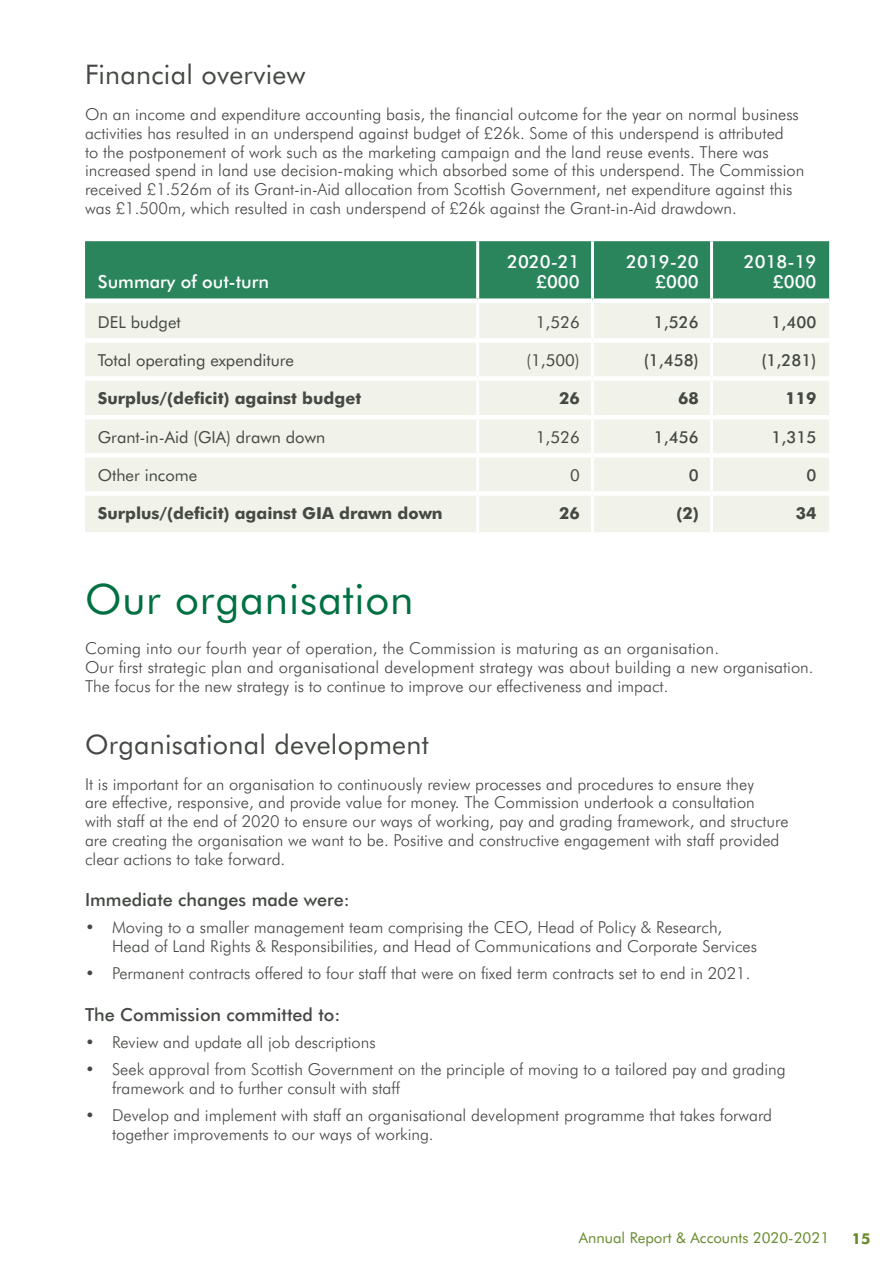
<style>
.page{position:relative;width:893px;height:1263px;background:#fff}
.page>*{position:absolute;margin:0;border:0;box-sizing:border-box;transform-origin:0 0}
.Heading{font:42px "Futura BT";letter-spacing:.02em;color:#007042}
.Sub-heading{font:27px "Futura BT";letter-spacing:.01em;color:#454944}
.Table_heading{font:500 18px "Futura BT";color:#fff}
.List_intro{font:500 18px "Futura BT";color:#454944}
.List_intro_2{font:500 18px "Futura BT";color:#454944}
.Body{font:300 16.5px/18.8px "Futura BT";color:#454944}
.List_2{font:300 16.5px/18.8px "Futura BT";color:#454944}
.Tabe_body{font:16.5px "Futura BT";color:#454944}
.Tabe_body-2{font:700 16.5px "Futura BT";color:#454944}
.Tabe_body-3{font:500 16.5px "Futura BT";color:#454944}
.t1{font:15px "Futura BT";color:#678c2e}
.t2{font:700 15px "Futura BT";color:#678c2e}
</style>
<div class="page">
<div style="left:85px;top:241px;width:744px;height:57px;background:#2a855d"></div>
<div style="left:85px;top:303px;width:744px;height:229px;background:#f1f2e9"></div>
<hr style="left:476px;top:241px;width:3px;height:57px;background:#fff">
<hr style="left:591px;top:241px;width:3px;height:57px;background:#fff">
<hr style="left:710px;top:241px;width:3px;height:57px;background:#fff">
<hr style="left:476px;top:303px;width:3px;height:35px;background:#fff">
<hr style="left:591px;top:303px;width:3px;height:35px;background:#fff">
<hr style="left:710px;top:303px;width:3px;height:35px;background:#fff">
<hr style="left:476px;top:343px;width:3px;height:33px;background:#fff">
<hr style="left:591px;top:343px;width:3px;height:33px;background:#fff">
<hr style="left:710px;top:343px;width:3px;height:33px;background:#fff">
<hr style="left:476px;top:381px;width:3px;height:34px;background:#fff">
<hr style="left:591px;top:381px;width:3px;height:34px;background:#fff">
<hr style="left:710px;top:381px;width:3px;height:34px;background:#fff">
<hr style="left:476px;top:419px;width:3px;height:34px;background:#fff">
<hr style="left:591px;top:419px;width:3px;height:34px;background:#fff">
<hr style="left:710px;top:419px;width:3px;height:34px;background:#fff">
<hr style="left:476px;top:458px;width:3px;height:33px;background:#fff">
<hr style="left:591px;top:458px;width:3px;height:33px;background:#fff">
<hr style="left:710px;top:458px;width:3px;height:33px;background:#fff">
<hr style="left:476px;top:496px;width:3px;height:36px;background:#fff">
<hr style="left:591px;top:496px;width:3px;height:36px;background:#fff">
<hr style="left:710px;top:496px;width:3px;height:36px;background:#fff">
<div style="left:85px;top:338px;width:393px;height:5px;background:#fff"></div>
<div style="left:478px;top:338px;width:114px;height:5px;background:#fff"></div>
<div style="left:592px;top:338px;width:119px;height:5px;background:#fff"></div>
<div style="left:711px;top:338px;width:118px;height:5px;background:#fff"></div>
<div style="left:85px;top:376px;width:393px;height:5px;background:#fff"></div>
<div style="left:478px;top:376px;width:114px;height:5px;background:#fff"></div>
<div style="left:592px;top:376px;width:119px;height:5px;background:#fff"></div>
<div style="left:711px;top:376px;width:118px;height:5px;background:#fff"></div>
<hr style="left:85px;top:415px;width:393px;height:4px;background:#fff">
<hr style="left:478px;top:415px;width:114px;height:4px;background:#fff">
<hr style="left:592px;top:415px;width:119px;height:4px;background:#fff">
<hr style="left:711px;top:415px;width:118px;height:4px;background:#fff">
<div style="left:85px;top:453px;width:393px;height:5px;background:#fff"></div>
<div style="left:478px;top:453px;width:114px;height:5px;background:#fff"></div>
<div style="left:592px;top:453px;width:119px;height:5px;background:#fff"></div>
<div style="left:711px;top:453px;width:118px;height:5px;background:#fff"></div>
<div style="left:85px;top:491px;width:393px;height:5px;background:#fff"></div>
<div style="left:478px;top:491px;width:114px;height:5px;background:#fff"></div>
<div style="left:592px;top:491px;width:119px;height:5px;background:#fff"></div>
<div style="left:711px;top:491px;width:118px;height:5px;background:#fff"></div>
<h1 class="Sub-heading" style="left:85px;top:58px;width:222px">Financial overview</h1>
<p class="Body" style="left:85px;top:105px;width:721px">On an income and expenditure accounting basis, the financial outcome for the year on normal business activities has resulted in an underspend against budget of £26k. Some of this underspend is attributed<br>to the postponement of work such as the marketing campaign and the land reuse events. There was increased spend in land use decision-making which absorbed some of this underspend. The Commission received £1.526m of its Grant-in-Aid allocation from Scottish Government, net expenditure against this was £1.500m, which resulted in cash underspend of £26k against the Grant-in-Aid drawdown.</p>
<p class="Table_heading" style="left:98px;top:271px;width:173px">Summary of out-turn</p>
<p class="Table_heading" style="left:507px;top:250px;width:74px">2020-21</p>
<p class="Table_heading" style="left:536px;top:271px;width:45px">£000</p>
<p class="Table_heading" style="left:626px;top:250px;width:74px">2019-20</p>
<p class="Table_heading" style="left:655px;top:271px;width:45px">£000</p>
<p class="Table_heading" style="left:744px;top:250px;width:74px">2018-19</p>
<p class="Table_heading" style="left:773px;top:271px;width:45px">£000</p>
<p class="Tabe_body" style="left:98px;top:312px;width:85px">DEL budget</p>
<p class="Tabe_body" style="left:536px;top:312px;width:45px">1,526</p>
<p class="Tabe_body-3" style="left:654px;top:312px;width:46px">1,526</p>
<p class="Tabe_body-3" style="left:772px;top:312px;width:46px">1,400</p>
<p class="Tabe_body" style="left:98px;top:350px;width:198px">Total operating expenditure</p>
<p class="Tabe_body" style="left:526px;top:350px;width:55px">(1,500)</p>
<p class="Tabe_body-3" style="left:644px;top:350px;width:56px">(1,458)</p>
<p class="Tabe_body-3" style="left:762px;top:350px;width:56px">(1,281)</p>
<p class="Tabe_body-2" style="left:98px;top:388px;width:265px">Surplus/(deficit) against budget</p>
<p class="Tabe_body-2" style="left:559px;top:388px;width:22px">26</p>
<p class="Tabe_body-2" style="left:678px;top:388px;width:22px">68</p>
<p class="Tabe_body-2" style="left:785px;top:388px;width:32px">119</p>
<p class="Tabe_body" style="left:98px;top:427px;width:229px">Grant-in-Aid (GIA) drawn down</p>
<p class="Tabe_body" style="left:536px;top:427px;width:45px">1,526</p>
<p class="Tabe_body-3" style="left:654px;top:427px;width:46px">1,456</p>
<p class="Tabe_body-3" style="left:772px;top:427px;width:46px">1,315</p>
<p class="Tabe_body" style="left:98px;top:465px;width:101px">Other income</p>
<p class="Tabe_body" style="left:570px;top:465px;width:11px">0</p>
<p class="Tabe_body-3" style="left:689px;top:465px;width:11px">0</p>
<p class="Tabe_body-3" style="left:806px;top:465px;width:11px">0</p>
<p class="Tabe_body-2" style="left:98px;top:503px;width:346px">Surplus/(deficit) against GIA drawn down</p>
<p class="Tabe_body-2" style="left:559px;top:503px;width:22px">26</p>
<p class="Tabe_body-2" style="left:676px;top:503px;width:24px">(2)</p>
<p class="Tabe_body-2" style="left:796px;top:503px;width:22px">34</p>
<h1 class="Heading" style="left:85px;top:573px;width:330px">Our organisation</h1>
<p class="Body" style="left:85px;top:639px;width:730px">Coming into our fourth year of operation, the Commission is maturing as an organisation.<br>Our first strategic plan and organisational development strategy was about building a new organisation.<br>The focus for the new strategy is to continue to improve our effectiveness and impact.</p>
<h1 class="Sub-heading" style="left:85px;top:728px;width:345px">Organisational development</h1>
<p class="Body" style="left:85px;top:774px;width:705px">It is important for an organisation to continuously review processes and procedures to ensure they<br>are effective, responsive, and provide value for money. The Commission undertook a consultation<br>with staff at the end of 2020 to ensure our ways of working, pay and grading framework, and structure are creating the organisation we want to be. Positive and constructive engagement with staff provided clear actions to take forward.</p>
<p class="List_intro" style="left:85px;top:889px;width:266px">Immediate changes made were:</p>
<p class="List_2" style="left:112px;top:918px;width:646px;text-indent:-27px">• Moving to a smaller management team comprising the CEO, Head of Policy &amp; Research,<br>Head of Land Rights &amp; Responsibilities, and Head of Communications and Corporate Services</p>
<p class="List_2" style="left:85px;top:964px;width:667px">• Permanent contracts offered to four staff that were on fixed term contracts set to end in 2021.</p>
<p class="List_intro_2" style="left:85px;top:1003px;width:257px">The Commission committed to:</p>
<p class="List_2" style="left:85px;top:1033px;width:292px">• Review and update all job descriptions</p>
<p class="List_2" style="left:112px;top:1060px;width:675px;text-indent:-27px">• Seek approval from Scottish Government on the principle of moving to a tailored pay and grading framework and to further consult with staff</p>
<p class="List_2" style="left:112px;top:1106px;width:662px;text-indent:-27px">• Develop and implement with staff an organisational development programme that takes forward together improvements to our ways of working.</p>
<p class="t1" style="left:579px;top:1229px;width:252px">Annual Report &amp; Accounts 2020-2021</p>
<p class="t2" style="left:852px;top:1229px;width:20px">15</p>
</div>
